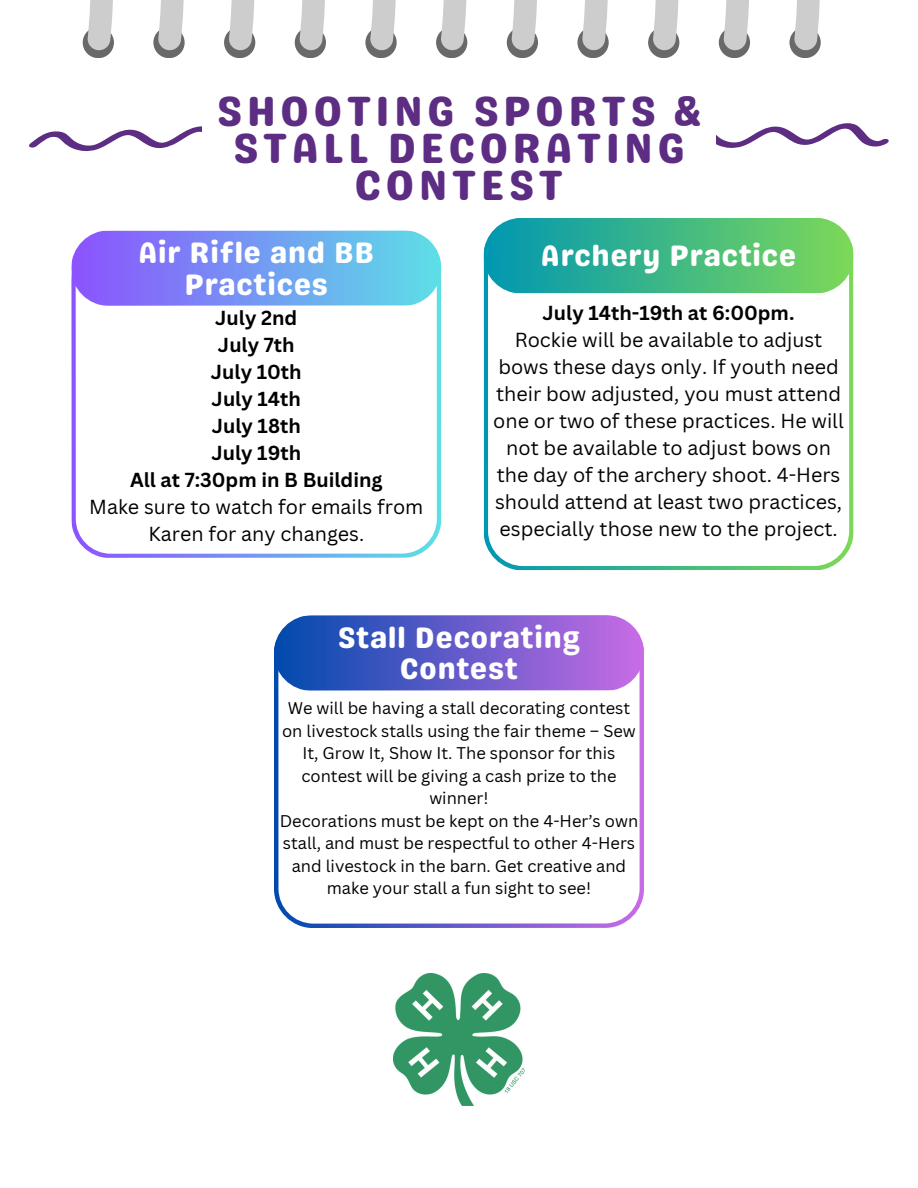
<style>
.page{position:relative;width:918px;height:1188px;background:#fff}
.page>*{position:absolute;margin:0;border:0;box-sizing:border-box;transform-origin:0 0}
.t1{font:42.15px/37.2px "Genty Sans";letter-spacing:.1em;color:#5c2d83;text-align:center}
.t2{font:29.55px/31.8px "Genty Sans";letter-spacing:.03em;color:#fff;text-align:center}
.t3{font:19.8px/27px "Canva Sans";color:#030302;text-align:center}
.t4{font:700 19.8px/27px "Canva Sans";color:#000;text-align:center}
.t5{font:16.5px/22.5px "Canva Sans";color:#000;text-align:center}
.s1{font-weight:700}
.s2{font-weight:400}
</style>
<div class="page">
<svg style="left:29px;top:126px;width:172px;height:25px"></svg>
<svg style="left:717px;top:123px;width:172px;height:25px"></svg>
<div style="left:789px;top:27px;width:32px;height:31px;background:#696969;border-radius:50%"></div>
<svg style="left:794px;top:0;width:26px;height:51px"></svg>
<div style="left:719px;top:27px;width:31px;height:31px;background:#696969;border-radius:50%"></div>
<svg style="left:724px;top:0;width:25px;height:51px"></svg>
<div style="left:648px;top:27px;width:31px;height:31px;background:#696969;border-radius:50%"></div>
<svg style="left:653px;top:0;width:26px;height:51px"></svg>
<div style="left:577px;top:27px;width:32px;height:31px;background:#696969;border-radius:50%"></div>
<svg style="left:582px;top:0;width:26px;height:51px"></svg>
<div style="left:507px;top:27px;width:31px;height:31px;background:#696969;border-radius:50%"></div>
<svg style="left:512px;top:0;width:25px;height:51px"></svg>
<div style="left:436px;top:27px;width:31px;height:31px;background:#696969;border-radius:50%"></div>
<svg style="left:441px;top:0;width:26px;height:51px"></svg>
<div style="left:365px;top:27px;width:32px;height:31px;background:#696969;border-radius:50%"></div>
<svg style="left:370px;top:0;width:26px;height:51px"></svg>
<div style="left:295px;top:27px;width:31px;height:31px;background:#696969;border-radius:50%"></div>
<svg style="left:300px;top:0;width:25px;height:51px"></svg>
<div style="left:224px;top:27px;width:31px;height:31px;background:#696969;border-radius:50%"></div>
<svg style="left:229px;top:0;width:25px;height:51px"></svg>
<div style="left:153px;top:27px;width:32px;height:31px;background:#696969;border-radius:50%"></div>
<svg style="left:158px;top:0;width:26px;height:51px"></svg>
<div style="left:83px;top:27px;width:31px;height:31px;background:#696969;border-radius:50%"></div>
<svg style="left:88px;top:0;width:25px;height:51px"></svg>
<svg style="left:71px;top:240px;width:370px;height:318px"></svg>
<div style="left:71px;top:230px;width:370px;height:76px;background:linear-gradient(to right,#8d53ff,#5ddfe6);border-radius:38px"></div>
<img style="left:394px;top:973px;width:130px;height:133px">
<svg style="left:483px;top:218px;width:371px;height:352px"></svg>
<div style="left:483px;top:218px;width:371px;height:76px;background:linear-gradient(to right,#0197b2,#7dd858);border-radius:38px"></div>
<svg style="left:274px;top:615px;width:370px;height:313px"></svg>
<div style="left:274px;top:615px;width:370px;height:76px;background:linear-gradient(to right,#004aad,#c96ce5);border-radius:38px"></div>
<p class="t1" style="left:217px;top:92px;width:486px">SHOOTING SPORTS &amp;<br>STALL DECORATING<br>CONTEST</p>
<p class="t2" style="left:138px;top:237px;width:237px">Air Rifle and BB<br>Practices</p>
<h2 class="t3" style="left:493px;top:299px;width:352px"><span class="s1">July 14th-19th at 6:00pm.<br></span>Rockie will be available to adjust bows these days only. If youth need their bow adjusted, you must attend one or two of these practices. He will not be available to adjust bows on the day of the archery shoot. 4-Hers should attend at least two practices, especially those new to the project.</h2>
<h3 class="t2" style="left:541px;top:240px;width:257px">Archery Practice</h3>
<p class="t4" style="left:89px;top:304px;width:336px">July 2nd<br>July 7th<br>July 10th<br>July 14th<br>July 18th<br>July 19th<br>All at 7:30pm in B Building<br><span class="s2">Make sure to watch for emails from<br>Karen for any changes.</span></p>
<h2 class="t2" style="left:338px;top:621px;width:244px">Stall Decorating<br>Contest</h2>
<h3 class="t5" style="left:282px;top:696px;width:355px">We will be having a stall decorating contest on livestock stalls using the fair theme – Sew It, Grow It, Show It. The sponsor for this contest will be giving a cash prize to the winner!</h3>
<h2 class="t5" style="left:280px;top:809px;width:360px">Decorations must be kept on the 4-Her’s own stall, and must be respectful to other 4-Hers and livestock in the barn. Get creative and make your stall a fun sight to see!</h2>
</div>
